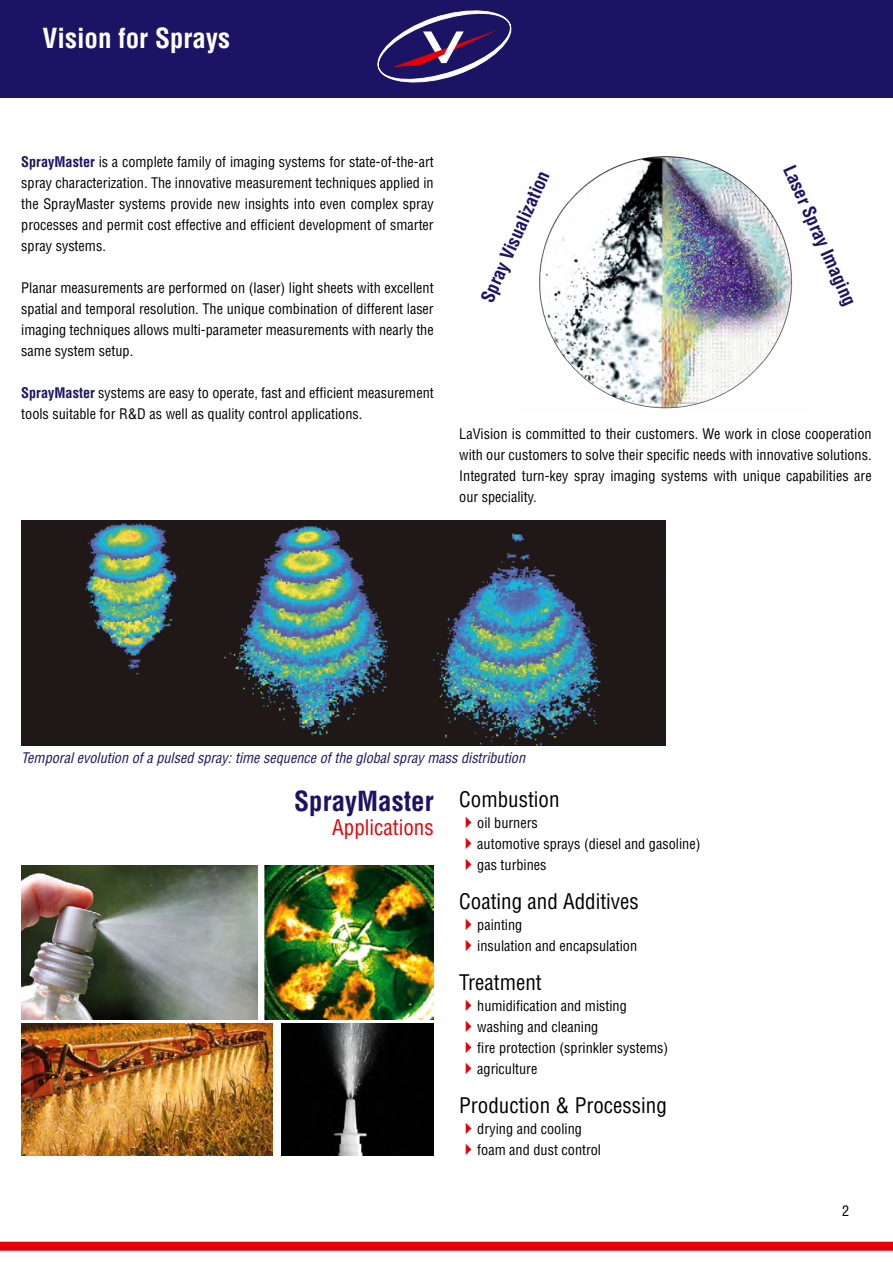
<style>
.page{position:relative;width:893px;height:1263px;background:#fff}
.page>*{position:absolute;margin:0;border:0;box-sizing:border-box;transform-origin:0 0}
.t1{font:700 condensed 27px "Helvetica";color:#fff}
.t2{font:700 condensed 27px "Helvetica";color:#1b1464}
.t3{font:condensed 21px "Helvetica";color:#000}
.t4{font:condensed 21px "Helvetica";color:#e60005}
.t5{font:700 condensed 18px "Helvetica";color:#1b1464}
.t6{font:condensed 14.25px/21px "Helvetica";color:#000;text-align:justify}
.t7{font:italic condensed 14.25px "Helvetica";color:#1b1464}
.s1{font-weight:700;color:#1b1464}
.s2{color:#e60005}
</style>
<div class="page">
<div style="left:0;top:0;width:893px;height:97px;background:#1b1464"></div>
<div style="left:0;top:1242px;width:893px;height:9px;background:#e60005"></div>
<svg style="left:378px;top:11px;width:133px;height:71px"></svg>
<img style="left:21px;top:520px;width:644px;height:226px">
<img style="left:539px;top:156px;width:254px;height:253px">
<img style="left:265px;top:866px;width:169px;height:153px">
<img style="left:21px;top:1024px;width:251px;height:131px">
<img style="left:281px;top:1023px;width:153px;height:132px">
<img style="left:21px;top:866px;width:236px;height:153px">
<h1 class="t1" style="left:43px;top:22px;width:189px">Vision for Sprays</h1>
<p class="t6" style="left:21px;top:151px;width:414px"><span class="s1">SprayMaster</span> is a complete family of imaging systems for state-of-the-art spray characterization. The innovative measurement techniques applied in the SprayMaster systems provide new insights into even complex spray processes and permit cost effective and efficient development of smarter spray systems.</p>
<p class="t6" style="left:21px;top:277px;width:414px">Planar measurements are performed on (laser) light sheets with excellent spatial and temporal resolution. The unique combination of different laser imaging techniques allows multi-parameter measurements with nearly the same system setup.</p>
<p class="t6" style="left:21px;top:382px;width:414px"><span class="s1">SprayMaster</span> systems are easy to operate, fast and efficient measurement tools suitable for R&amp;D as well as quality control applications.</p>
<p class="t5" style="left:477px;top:297px;width:143px;rotate:-66deg">Spray Visualization</p>
<p class="t5" style="left:799px;top:161px;width:153px;rotate:66deg">Laser Spray Imaging</p>
<p class="t6" style="left:459px;top:423px;width:414px">LaVision is committed to their customers. We work in close cooperation with our customers to solve their specific needs with innovative solutions.<br>Integrated turn-key spray imaging systems with unique capabilities are our speciality.</p>
<p class="t7" style="left:21px;top:749px;width:505px">Temporal evolution of a pulsed spray: time sequence of the global spray mass distribution</p>
<h2 class="t3" style="left:459px;top:786px;width:102px">Combustion</h2>
<p class="t6" style="left:459px;top:812px;width:80px"><span class="s2">✔</span>oil burners</p>
<p class="t6" style="left:459px;top:833px;width:243px"><span class="s2">✔</span>automotive sprays (diesel and gasoline)</p>
<p class="t6" style="left:459px;top:854px;width:89px"><span class="s2">✔</span>gas turbines</p>
<h2 class="t3" style="left:459px;top:888px;width:181px">Coating and Additives</h2>
<p class="t6" style="left:459px;top:914px;width:65px"><span class="s2">✔</span>painting</p>
<p class="t6" style="left:459px;top:935px;width:179px"><span class="s2">✔</span>insulation and encapsulation</p>
<h2 class="t3" style="left:459px;top:969px;width:84px">Treatment</h2>
<p class="t6" style="left:459px;top:995px;width:169px"><span class="s2">✔</span>humidification and misting</p>
<p class="t6" style="left:459px;top:1016px;width:141px"><span class="s2">✔</span>washing and cleaning</p>
<p class="t6" style="left:459px;top:1037px;width:211px"><span class="s2">✔</span>fire protection (sprinkler systems)</p>
<p class="t6" style="left:459px;top:1058px;width:80px"><span class="s2">✔</span>agriculture</p>
<h2 class="t3" style="left:459px;top:1092px;width:209px">Production &amp; Processing</h2>
<p class="t6" style="left:459px;top:1118px;width:124px"><span class="s2">✔</span>drying and cooling</p>
<p class="t6" style="left:459px;top:1139px;width:143px"><span class="s2">✔</span>foam and dust control</p>
<h1 class="t2" style="left:294px;top:784px;width:141px">SprayMaster</h1>
<h2 class="t4" style="left:332px;top:814px;width:103px">Applications</h2>
<p class="t6" style="left:842px;top:1200px;width:9px">2</p>
</div>
